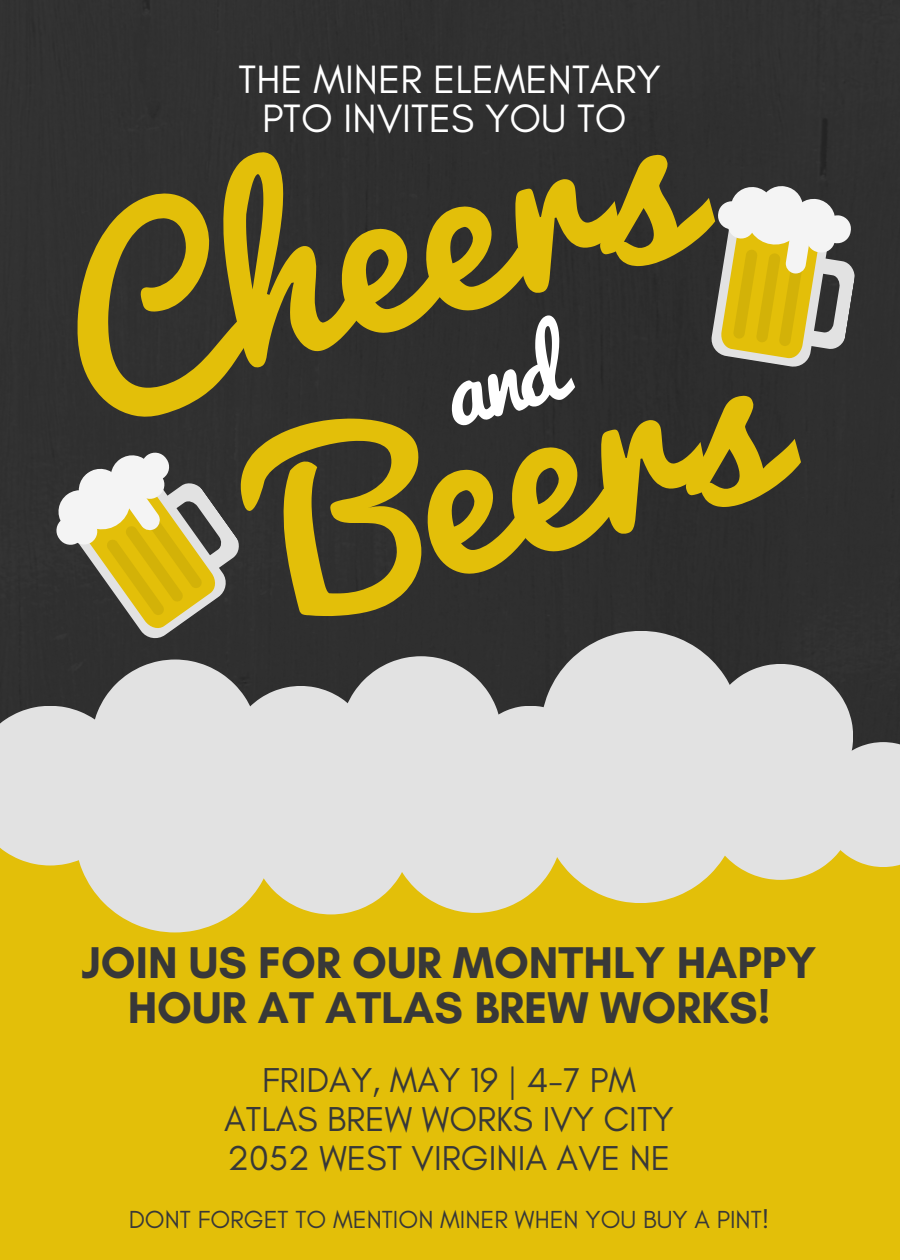
<style>
.page{position:relative;width:900px;height:1260px;background:#fff}
.page>*{position:absolute;margin:0;border:0;box-sizing:border-box;transform-origin:0 0}
.t1{font:221.25px "Pacifico";color:#e3bf09}
.t2{font:700 45.25px/45px "Glacial Indifference";color:#383838;text-align:center}
.t3{font:40.25px/39.5px "Glacial Indifference";color:#fff;text-align:center}
.t4{font:35.25px "Glacial Indifference";color:#383838}
.t5{font:25.25px "Glacial Indifference";color:#383838}
</style>
<div class="page">
<div style="left:0;top:0;width:900px;height:742px;background:#303030"></div>
<svg style="left:709px;top:183px;width:148px;height:186px"></svg>
<div style="left:0;top:815px;width:900px;height:445px;background:#e3bf09"></div>
<div style="left:821px;top:742px;width:79px;height:125px;background:#e2e2e2"></div>
<svg style="left:0;top:447px;width:856px;height:485px;background:#959280"></svg>
<div style="left:445px;top:312px;width:132px;height:116px;background:#2e2e2e"></div>
<p class="t3" style="left:239px;top:59px;width:424px">THE MINER ELEMENTARY<br>PTO INVITES YOU TO</p>
<p class="t1" style="left:32px;top:215px;width:636px;rotate:-15deg">Cheers</p>
<p class="t1" style="left:242px;top:423px;width:507px;rotate:-15deg">Beers</p>
<p class="t2" style="left:82px;top:939px;width:736px">JOIN US FOR OUR MONTHLY HAPPY<br>HOUR AT ATLAS BREW WORKS!</p>
<p class="t4" style="left:262px;top:1058px;width:375px">FRIDAY, MAY 19 | 4-7 PM</p>
<p class="t4" style="left:224px;top:1098px;width:451px">ATLAS BREW WORKS IVY CITY</p>
<p class="t4" style="left:228px;top:1137px;width:444px">2052 WEST VIRGINIA AVE NE</p>
<p class="t5" style="left:129px;top:1204px;width:642px">DONT FORGET TO MENTION MINER WHEN YOU BUY A PINT!</p>
</div>
